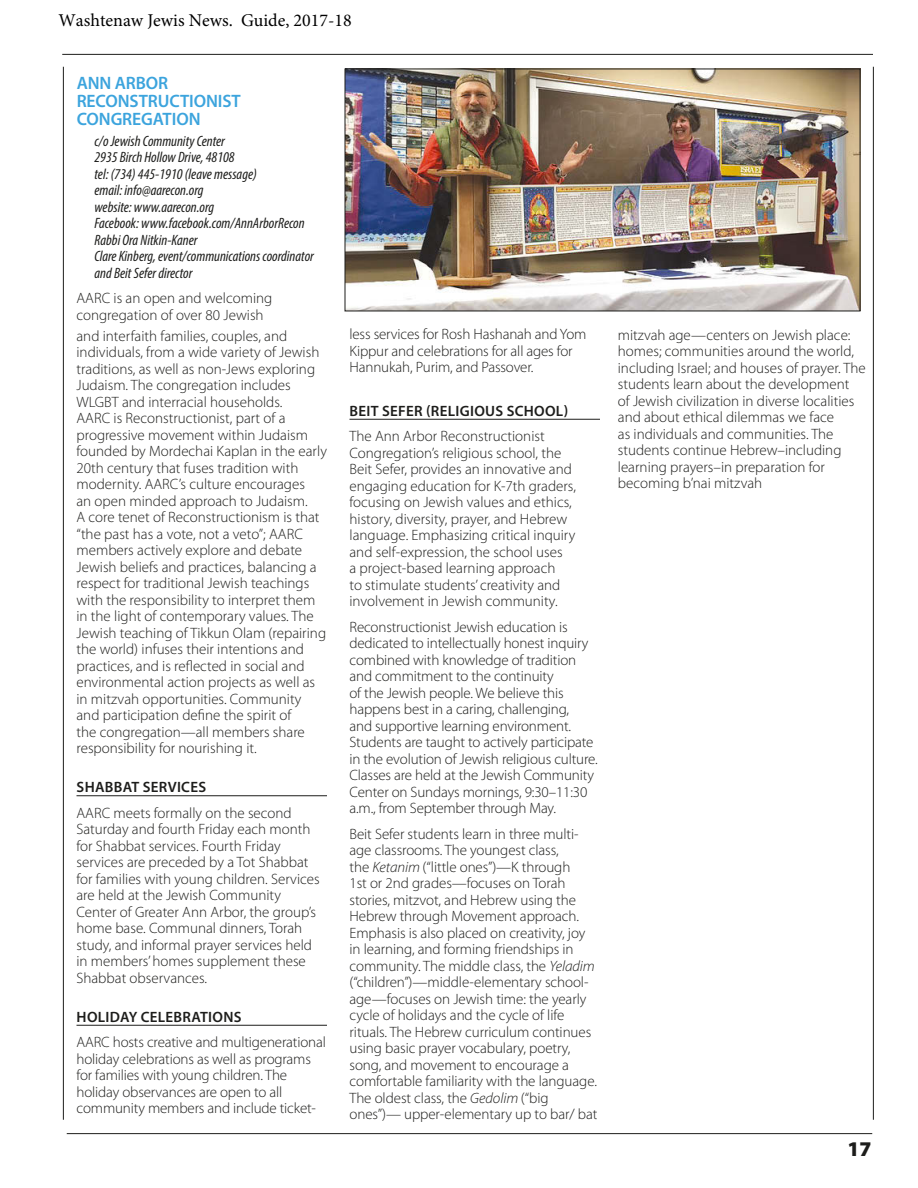
<style>
.page{position:relative;width:918px;height:1188px;background:#fff}
.page>*{position:absolute;margin:0;border:0;box-sizing:border-box;transform-origin:0 0}
.t1{font:900 21px "Myriad Pro";color:#1d1d1b}
.organization-head{font:600 18px/18px "Myriad Pro";letter-spacing:-.005em;color:#3ca4dd}
.t2{font:18px "Minion Pro";color:#000}
.body{font:300 15px/16.5px "Myriad Pro";color:#1d1d1b}
.contact_info__Style{font:italic condensed 15px/16.5px "Myriad Pro";color:#1d1d1b}
.subhead_1{font:600 15px "Myriad Pro";letter-spacing:.02em;color:#1d1d1b}
.s1{font-style:italic}
</style>
<div class="page">
<hr style="left:63px;top:67px;width:1px;height:1053px;background:#1d1d1b">
<hr style="left:67px;top:1133px;width:805px;height:1px;background:#1d1d1b">
<hr style="left:62px;top:54px;width:811px;height:1px;background:#1d1d1b">
<hr style="left:873px;top:67px;width:1px;height:1053px;background:#1d1d1b">
<hr style="left:76px;top:795px;width:251px;height:1px;background:#1d1d1b">
<hr style="left:76px;top:1025px;width:251px;height:1px;background:#1d1d1b">
<hr style="left:350px;top:419px;width:250px;height:1px;background:#1d1d1b">
<img style="left:347px;top:71px;width:511px;height:238px">
<p class="t2" style="left:58px;top:9px;width:295px">Washtenaw Jewis News. Guide, 2017-18</p>
<p class="organization-head" style="left:77px;top:73px;width:166px">ANN ARBOR<br>RECONSTRUCTIONIST<br>CONGREGATION</p>
<p class="contact_info__Style" style="left:94px;top:132px;width:221px">c/o Jewish Community Center<br>2935 Birch Hollow Drive, 48108<br>tel: (734) 445-1910 (leave message)<br>email: info@aarecon.org<br>website: www.aarecon.org<br>Facebook: www.facebook.com/AnnArborRecon<br>Rabbi Ora Nitkin-Kaner<br>Clare Kinberg, event/communications coordinator and Beit Sefer director</p>
<p class="body" style="left:76px;top:290px;width:197px">AARC is an open and welcoming congregation of over 80 Jewish</p>
<p class="body" style="left:76px;top:327px;width:252px">and interfaith families, couples, and individuals, from a wide variety of Jewish traditions, as well as non-Jews exploring Judaism. The congregation includes WLGBT and interracial households.<br>AARC is Reconstructionist, part of a progressive movement within Judaism founded by Mordechai Kaplan in the early 20th century that fuses tradition with modernity. AARC’s culture encourages<br>an open minded approach to Judaism.<br>A core tenet of Reconstructionism is that “the past has a vote, not a veto”; AARC members actively explore and debate Jewish beliefs and practices, balancing a respect for traditional Jewish teachings with the responsibility to interpret them in the light of contemporary values. The Jewish teaching of Tikkun Olam (repairing the world) infuses their intentions and practices, and is reflected in social and environmental action projects as well as in mitzvah opportunities. Community and participation define the spirit of<br>the congregation—all members share responsibility for nourishing it.</p>
<p class="subhead_1" style="left:77px;top:778px;width:131px">SHABBAT SERVICES</p>
<p class="body" style="left:76px;top:804px;width:245px">AARC meets formally on the second Saturday and fourth Friday each month for Shabbat services. Fourth Friday services are preceded by a Tot Shabbat for families with young children. Services are held at the Jewish Community Center of Greater Ann Arbor, the group’s home base. Communal dinners, Torah study, and informal prayer services held in members’ homes supplement these Shabbat observances.</p>
<p class="subhead_1" style="left:77px;top:1007px;width:166px">HOLIDAY CELEBRATIONS</p>
<p class="body" style="left:76px;top:1034px;width:251px">AARC hosts creative and multigenerational holiday celebrations as well as programs for families with young children. The holiday observances are open to all community members and include ticket-</p>
<p class="body" style="left:350px;top:326px;width:239px">less services for Rosh Hashanah and Yom<br>Kippur and celebrations for all ages for<br>Hannukah, Purim, and Passover.</p>
<p class="subhead_1" style="left:350px;top:401px;width:220px">BEIT SEFER (RELIGIOUS SCHOOL)</p>
<p class="body" style="left:350px;top:428px;width:228px">The Ann Arbor Reconstructionist Congregation’s religious school, the Beit Sefer, provides an innovative and engaging education for K-7th graders, focusing on Jewish values and ethics, history, diversity, prayer, and Hebrew language. Emphasizing critical inquiry and self-expression, the school uses<br>a project-based learning approach<br>to stimulate students’ creativity and involvement in Jewish community.</p>
<p class="body" style="left:350px;top:618px;width:250px">Reconstructionist Jewish education is dedicated to intellectually honest inquiry combined with knowledge of tradition and commitment to the continuity<br>of the Jewish people. We believe this happens best in a caring, challenging,<br>and supportive learning environment.<br>Students are taught to actively participate in the evolution of Jewish religious culture.<br>Classes are held at the Jewish Community Center on Sundays mornings, 9:30–11:30 a.m., from September through May.</p>
<p class="body" style="left:350px;top:825px;width:249px">Beit Sefer students learn in three multi&shy;age classrooms. The youngest class,<br>the <span class="s1">Ketanim</span> (“little ones”)—K through<br>1st or 2nd grades—focuses on Torah stories, mitzvot, and Hebrew using the Hebrew through Movement approach.<br>Emphasis is also placed on creativity, joy in learning, and forming friendships in community. The middle class, the <span class="s1">Yeladim </span>(“children”)—middle-elementary school&shy;age—focuses on Jewish time: the yearly cycle of holidays and the cycle of life rituals. The Hebrew curriculum continues using basic prayer vocabulary, poetry, song, and movement to encourage a comfortable familiarity with the language.<br>The oldest class, the <span class="s1">Gedolim</span> (“big ones”)— upper-elementary up to bar/ bat</p>
<p class="body" style="left:618px;top:326px;width:249px">mitzvah age—centers on Jewish place: homes; communities around the world, including Israel; and houses of prayer. The students learn about the development<br>of Jewish civilization in diverse localities and about ethical dilemmas we face<br>as individuals and communities. The students continue Hebrew–including learning prayers–in preparation for becoming b’nai mitzvah</p>
<h1 class="t1" style="left:847px;top:1135px;width:26px">17</h1>
</div>
